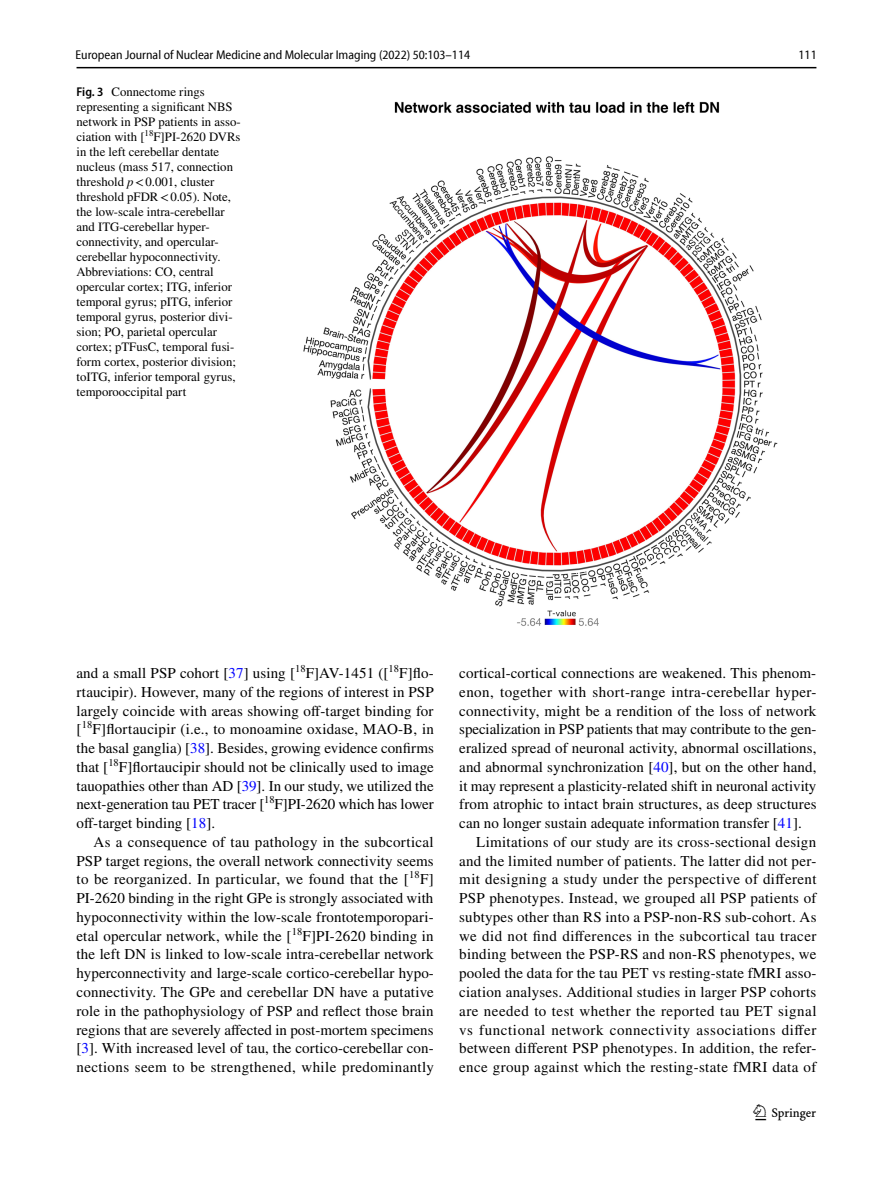
<style>
.page{position:relative;width:893px;height:1187px;background:#fff}
.page>*{position:absolute;margin:0;border:0;box-sizing:border-box;transform-origin:0 0}
.t1{font:22.5px "Springnew Regular 3";color:#000}
.t2{font:15px/18.8px "STIX";letter-spacing:.02em;color:#000;text-align:justify}
.t3{font:15px "STIX";color:#000}
.t4{font:15px "STIX";letter-spacing:-.005em;color:#000}
.t5{font:15px "STIX";letter-spacing:.04em;color:#000}
.t6{font:12.75px/15px "STIX";color:#000}
.t7{font:semi-condensed 12.75px "Myriad Pro Unic";color:#000}
.s1{font-family:"Myriad Pro";font-weight:600;font-stretch:semi-condensed}
.s2{font-style:italic}
.s3{color:#00f}
</style>
<div class="page">
<hr style="left:77px;top:67px;width:739px;height:1px;background:#000">
<img style="left:303px;top:101px;width:475px;height:525px">
<p class="t7" style="left:76px;top:50px;width:396px">European Journal of Nuclear Medicine and Molecular Imaging (2022) 50:103–114</p>
<p class="t7" style="left:798px;top:50px;width:20px">111</p>
<p class="t6" style="left:77px;top:85px;width:166px"><span class="s1">Fig. 3</span> Connectome rings representing a significant NBS network in PSP patients in asso&shy;ciation with [<sup>18</sup>F]PI-2620 DVRs in the left cerebellar dentate nucleus (mass 517, connection threshold <span class="s2">p</span>&lt;0.001, cluster threshold pFDR&lt;0.05). Note, the low-scale intra-cerebellar and ITG-cerebellar hyper&shy;connectivity, and opercular&shy;cerebellar hypoconnectivity.<br>Abbreviations: CO, central opercular cortex; ITG, inferior temporal gyrus; pITG, inferior temporal gyrus, posterior divi&shy;sion; PO, parietal opercular cortex; pTFusC, temporal fusi&shy;form cortex, posterior division; toITG, inferior temporal gyrus, temporooccipital part</p>
<p class="t2" style="left:77px;top:664px;width:359px">and a small PSP cohort [<span class="s3">37</span>] using [<sup>18</sup>F]AV-1451 ([<sup>18</sup>F]flo&shy;rtaucipir). However, many of the regions of interest in PSP largely coincide with areas showing off-target binding for [<sup>18</sup>F]flortaucipir (i.e., to monoamine oxidase, MAO-B, in the basal ganglia) [<span class="s3">38</span>]. Besides, growing evidence confirms that [<sup>18</sup>F]flortaucipir should not be clinically used to image tauopathies other than AD [<span class="s3">39</span>]. In our study, we utilized the next-generation tau PET tracer [<sup>18</sup>F]PI-2620 which has lower off-target binding [<span class="s3">18</span>].</p>
<p class="t2" style="left:77px;top:833px;width:359px;text-indent:17px">As a consequence of tau pathology in the subcortical PSP target regions, the overall network connectivity seems to be reorganized. In particular, we found that the [<sup>18</sup>F] PI-2620 binding in the right GPe is strongly associated with hypoconnectivity within the low-scale frontotemporopari&shy;etal opercular network, while the [<sup>18</sup>F]PI-2620 binding in the left DN is linked to low-scale intra-cerebellar network hyperconnectivity and large-scale cortico-cerebellar hypo&shy;connectivity. The GPe and cerebellar DN have a putative role in the pathophysiology of PSP and reflect those brain regions that are severely affected in post-mortem specimens [<span class="s3">3</span>]. With increased level of tau, the cortico-cerebellar con&shy;nections seem to be strengthened, while predominantly</p>
<p class="t2" style="left:459px;top:664px;width:358px">cortical-cortical connections are weakened. This phenom-</p>
<p class="t2" style="left:459px;top:683px;width:359px">enon, together with short-range intra-cerebellar hyper-</p>
<p class="t2" style="left:459px;top:702px;width:359px">connectivity, might be a rendition of the loss of network</p>
<p class="t4" style="left:459px;top:719px;width:359px">specialization in PSP patients that may contribute to the gen-</p>
<p class="t2" style="left:459px;top:739px;width:359px">eralized spread of neuronal activity, abnormal oscillations,</p>
<p class="t2" style="left:459px;top:758px;width:359px">and abnormal synchronization [<span class="s3">40</span>], but on the other hand,</p>
<p class="t3" style="left:459px;top:775px;width:359px">it may represent a plasticity-related shift in neuronal activity</p>
<p class="t2" style="left:459px;top:796px;width:359px">from atrophic to intact brain structures, as deep structures</p>
<p class="t2" style="left:459px;top:814px;width:344px">can no longer sustain adequate information transfer [<span class="s3">41</span>].</p>
<p class="t2" style="left:476px;top:833px;width:341px">Limitations of our study are its cross-sectional design</p>
<p class="t2" style="left:459px;top:852px;width:359px">and the limited number of patients. The latter did not per-</p>
<p class="t2" style="left:459px;top:871px;width:359px">mit designing a study under the perspective of different</p>
<p class="t2" style="left:459px;top:889px;width:359px">PSP phenotypes. Instead, we grouped all PSP patients of</p>
<p class="t2" style="left:459px;top:908px;width:359px">subtypes other than RS into a PSP-non-RS sub-cohort. As</p>
<p class="t2" style="left:459px;top:927px;width:359px">we did not find differences in the subcortical tau tracer</p>
<p class="t2" style="left:459px;top:946px;width:359px">binding between the PSP-RS and non-RS phenotypes, we</p>
<p class="t2" style="left:459px;top:964px;width:359px">pooled the data for the tau PET vs resting-state fMRI asso-</p>
<p class="t2" style="left:459px;top:983px;width:359px">ciation analyses. Additional studies in larger PSP cohorts</p>
<p class="t2" style="left:459px;top:1002px;width:359px">are needed to test whether the reported tau PET signal</p>
<p class="t5" style="left:459px;top:1019px;width:359px">vs functional network connectivity associations differ</p>
<p class="t2" style="left:459px;top:1039px;width:359px">between different PSP phenotypes. In addition, the refer-</p>
<p class="t2" style="left:459px;top:1058px;width:359px">ence group against which the resting-state fMRI data of</p>
<h1 class="t1" style="left:755px;top:1104px;width:62px">1 3</h1>
</div>
